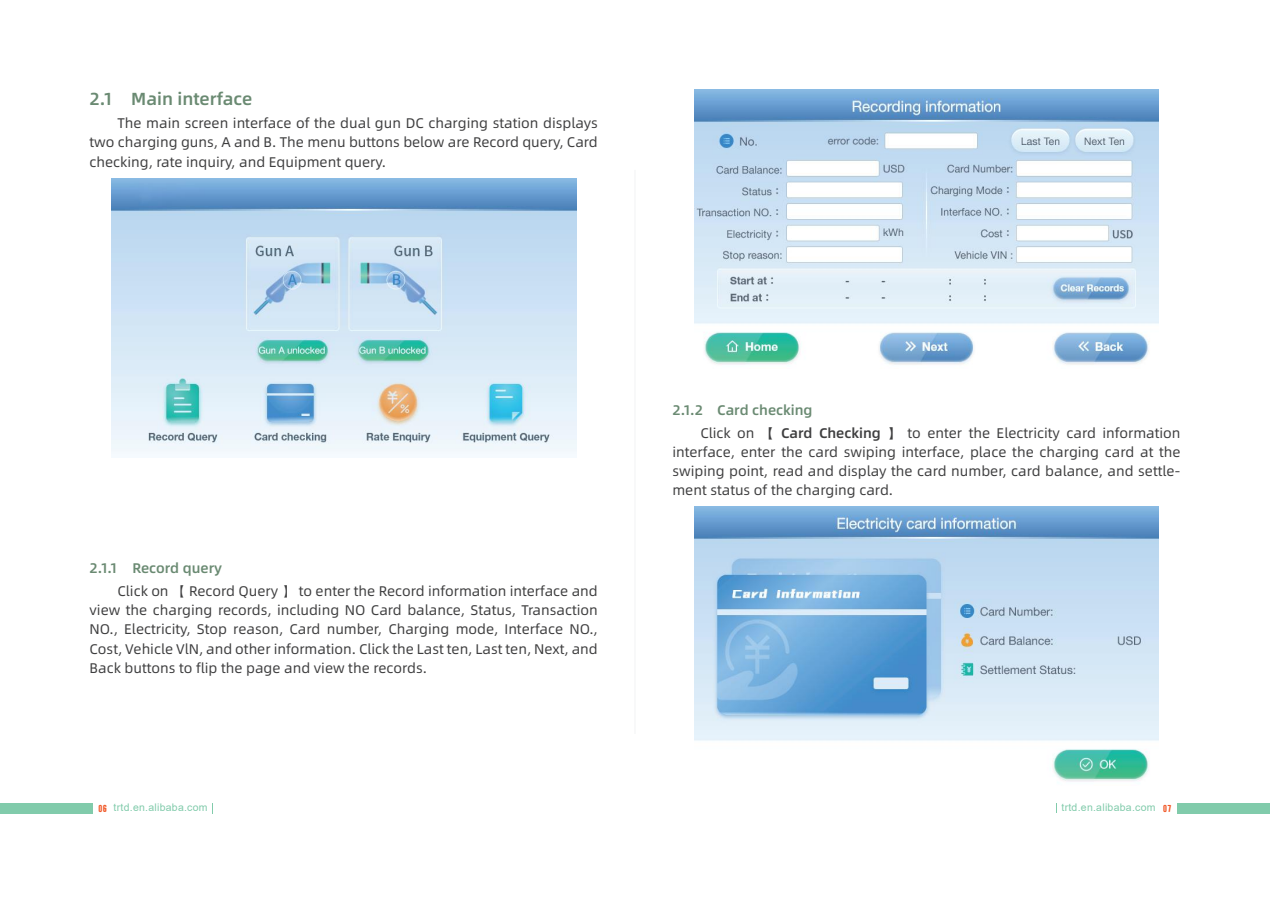
<style>
.page{position:relative;width:1270px;height:903px;background:#fff}
.page>*{position:absolute;margin:0;border:0;box-sizing:border-box;transform-origin:0 0}
.t1{font:500 17.5px "Alibaba Pu Hui Ti";color:#6a8a72}
.t2{font:14px/19.2px "Alibaba Pu Hui Ti";color:#3e3e3f;text-align:justify}
.t3{font:500 14px "Alibaba Pu Hui Ti";color:#6a8a72}
.t4{font:10.5px "Arial";letter-spacing:.025em;color:#81cbab}
.s1{font-weight:500}
.s2{font-family:"xiaowei";color:#f15929}
</style>
<div class="page">
<div style="left:0;top:803px;width:93px;height:10px;background:#81cbab"></div>
<div style="left:1177px;top:803px;width:93px;height:10px;background:#81cbab"></div>
<hr style="left:635px;top:170px;width:1px;height:564px;background:#f2f3f4">
<img style="left:111px;top:178px;width:465px;height:276px">
<img style="left:694px;top:89px;width:465px;height:276px">
<img style="left:694px;top:506px;width:465px;height:276px">
<p class="t1" style="left:90px;top:85px;width:164px">2.1 Main interface</p>
<p class="t2" style="left:90px;top:113px;width:510px;text-indent:28px">The main screen interface of the dual gun DC charging station displays two charging guns, A and B. The menu buttons below are Record query, Card checking, rate inquiry, and Equipment query.</p>
<p class="t3" style="left:90px;top:557px;width:134px">2.1.1 Record query</p>
<p class="t2" style="left:90px;top:580px;width:510px;text-indent:28px">Click on 【 Record Query 】 to enter the Record information interface and view the charging records, including NO Card balance, Status, Transaction NO., Electricity, Stop reason, Card number, Charging mode, Interface NO., Cost, Vehicle VlN, and other information. Click the Last ten, Last ten, Next, and Back buttons to flip the page and view the records.</p>
<p class="t3" style="left:672px;top:399px;width:142px">2.1.2 Card checking</p>
<p class="t2" style="left:672px;top:422px;width:510px;text-indent:28px">Click on <span class="s1">【 Card Checking 】</span> to enter the Electricity card information interface, enter the card swiping interface, place the charging card at the swiping point, read and display the card number, card balance, and settle&shy;ment status of the charging card.</p>
<p class="t4" style="left:98px;top:800px;width:111px"><span class="s2">06</span> trtd.en.alibaba.com</p>
<p class="t4" style="left:1061px;top:800px;width:112px">trtd.en.alibaba.com <span class="s2">07</span></p>
</div>
